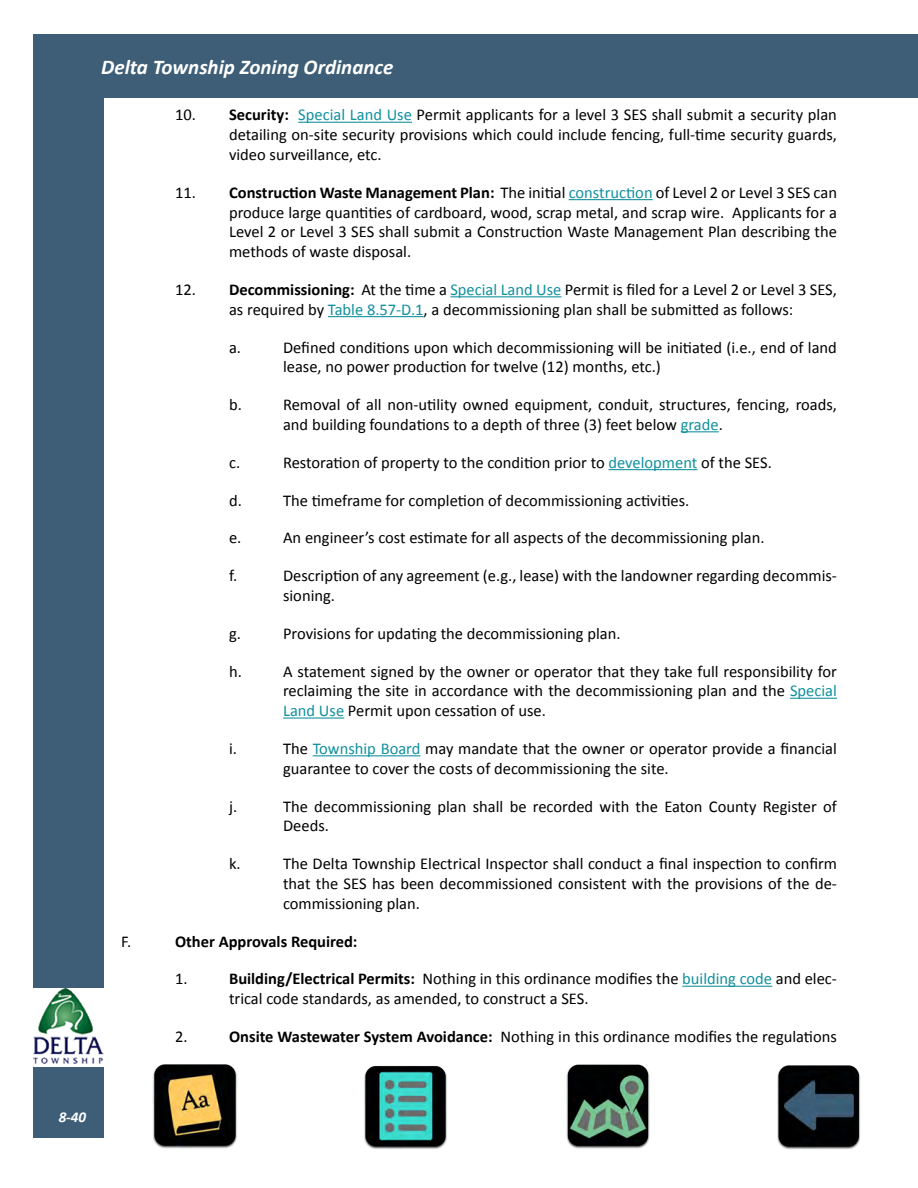
<style>
.page{position:relative;width:918px;height:1188px;background:#fff}
.page>*{position:absolute;margin:0;border:0;box-sizing:border-box;transform-origin:0 0}
.t1{font:italic 700 21px "Calibri";color:#fff}
.t2{font:16.5px/19.8px "Calibri";color:#000}
.t3{font:700 16.5px "Calibri";color:#000}
.t4{font:italic 700 15px "Calibri";color:#fff}
.s1{font-weight:700}
.s2{color:#11909d}
</style>
<div class="page">
<div style="left:33px;top:98px;width:71px;height:1040px;background:#3d5e76"></div>
<div style="left:33px;top:35px;width:885px;height:63px;background:#3d5e76"></div>
<div style="left:31px;top:988px;width:75px;height:78px;background:#fff"></div>
<img style="left:34px;top:988px;width:70px;height:75px">
<img style="left:777px;top:1065px;width:83px;height:84px">
<img style="left:566px;top:1064px;width:84px;height:85px">
<img style="left:152px;top:1064px;width:85px;height:85px">
<img style="left:364px;top:1065px;width:83px;height:84px">
<hr style="left:298px;top:122px;width:114px;height:1px;background:#11909d">
<hr style="left:569px;top:199px;width:84px;height:1px;background:#11909d">
<hr style="left:450px;top:296px;width:111px;height:1px;background:#11909d">
<hr style="left:328px;top:316px;width:96px;height:1px;background:#11909d">
<hr style="left:681px;top:431px;width:38px;height:1px;background:#11909d">
<hr style="left:609px;top:469px;width:88px;height:1px;background:#11909d">
<hr style="left:790px;top:698px;width:47px;height:1px;background:#11909d">
<hr style="left:283px;top:718px;width:61px;height:1px;background:#11909d">
<hr style="left:313px;top:755px;width:108px;height:1px;background:#11909d">
<hr style="left:682px;top:986px;width:90px;height:1px;background:#11909d">
<p class="t1" style="left:101px;top:54px;width:294px">Delta Township Zoning Ordinance</p>
<p class="t2" style="left:229px;top:105px;width:609px;text-align:justify;text-indent:-54px">10. <span class="s1">Security:</span> <span class="s2">Special Land Use</span> Permit applicants for a level 3 SES shall submit a security plan detailing on-site security provisions which could include fencing, full-time security guards, video surveillance, etc.</p>
<p class="t2" style="left:229px;top:182px;width:609px;text-align:justify;text-indent:-54px">11. <span class="s1">Construction Waste Management Plan:</span> The initial <span class="s2">construction</span> of Level 2 or Level 3 SES can produce large quantities of cardboard, wood, scrap metal, and scrap wire. Applicants for a Level 2 or Level 3 SES shall submit a Construction Waste Management Plan describing the methods of waste disposal.</p>
<p class="t2" style="left:229px;top:280px;width:609px;text-indent:-54px">12. <span class="s1">Decommissioning:</span> At the time a <span class="s2">Special Land Use</span> Permit is filed for a Level 2 or Level 3 SES, as required by <span class="s2">Table 8.57-D.1</span>, a decommissioning plan shall be submitted as follows:</p>
<p class="t2" style="left:229px;top:337px;width:14px">a.</p>
<p class="t2" style="left:283px;top:337px;width:555px">Defined conditions upon which decommissioning will be initiated (i.e., end of land lease, no power production for twelve (12) months, etc.)</p>
<p class="t2" style="left:229px;top:395px;width:14px">b.</p>
<p class="t2" style="left:283px;top:395px;width:555px">Removal of all non-utility owned equipment, conduit, structures, fencing, roads, and building foundations to a depth of three (3) feet below <span class="s2">grade</span>.</p>
<p class="t2" style="left:229px;top:452px;width:13px">c.</p>
<p class="t2" style="left:283px;top:452px;width:490px">Restoration of property to the condition prior to <span class="s2">development</span> of the SES.</p>
<p class="t2" style="left:229px;top:490px;width:14px">d.</p>
<p class="t2" style="left:283px;top:490px;width:408px">The timeframe for completion of decommissioning activities.</p>
<p class="t2" style="left:229px;top:528px;width:14px">e.</p>
<p class="t2" style="left:283px;top:528px;width:483px">An engineer’s cost estimate for all aspects of the decommissioning plan.</p>
<p class="t2" style="left:229px;top:566px;width:10px">f.</p>
<p class="t2" style="left:283px;top:566px;width:555px">Description of any agreement (e.g., lease) with the landowner regarding decommis&shy;sioning.</p>
<p class="t2" style="left:229px;top:623px;width:13px">g.</p>
<p class="t2" style="left:283px;top:623px;width:339px">Provisions for updating the decommissioning plan.</p>
<p class="t2" style="left:229px;top:661px;width:14px">h.</p>
<p class="t2" style="left:283px;top:661px;width:555px;text-align:justify">A statement signed by the owner or operator that they take full responsibility for reclaiming the site in accordance with the decommissioning plan and the <span class="s2">Special Land Use</span> Permit upon cessation of use.</p>
<p class="t2" style="left:229px;top:739px;width:9px">i.</p>
<p class="t2" style="left:283px;top:739px;width:555px">The <span class="s2">Township Board</span> may mandate that the owner or operator provide a financial guarantee to cover the costs of decommissioning the site.</p>
<p class="t2" style="left:229px;top:796px;width:10px">j.</p>
<p class="t2" style="left:283px;top:796px;width:555px">The decommissioning plan shall be recorded with the Eaton County Register of<br>Deeds.</p>
<p class="t2" style="left:229px;top:854px;width:13px">k.</p>
<p class="t2" style="left:283px;top:854px;width:555px;text-align:justify">The Delta Township Electrical Inspector shall conduct a final inspection to confirm that the SES has been decommissioned consistent with the provisions of the de&shy;commissioning plan.</p>
<p class="t2" style="left:121px;top:931px;width:12px">F.</p>
<p class="t3" style="left:175px;top:931px;width:184px">Other Approvals Required:</p>
<p class="t2" style="left:175px;top:969px;width:14px">1.</p>
<p class="t2" style="left:229px;top:969px;width:609px"><span class="s1">Building/Electrical Permits:</span> Nothing in this ordinance modifies the <span class="s2">building code</span> and elec&shy;trical code standards, as amended, to construct a SES.</p>
<p class="t2" style="left:175px;top:1027px;width:14px">2.</p>
<p class="t2" style="left:229px;top:1027px;width:609px"><span class="s1">Onsite Wastewater System Avoidance:</span> Nothing in this ordinance modifies the regulations</p>
<p class="t4" style="left:59px;top:1107px;width:29px">8-40</p>
</div>
